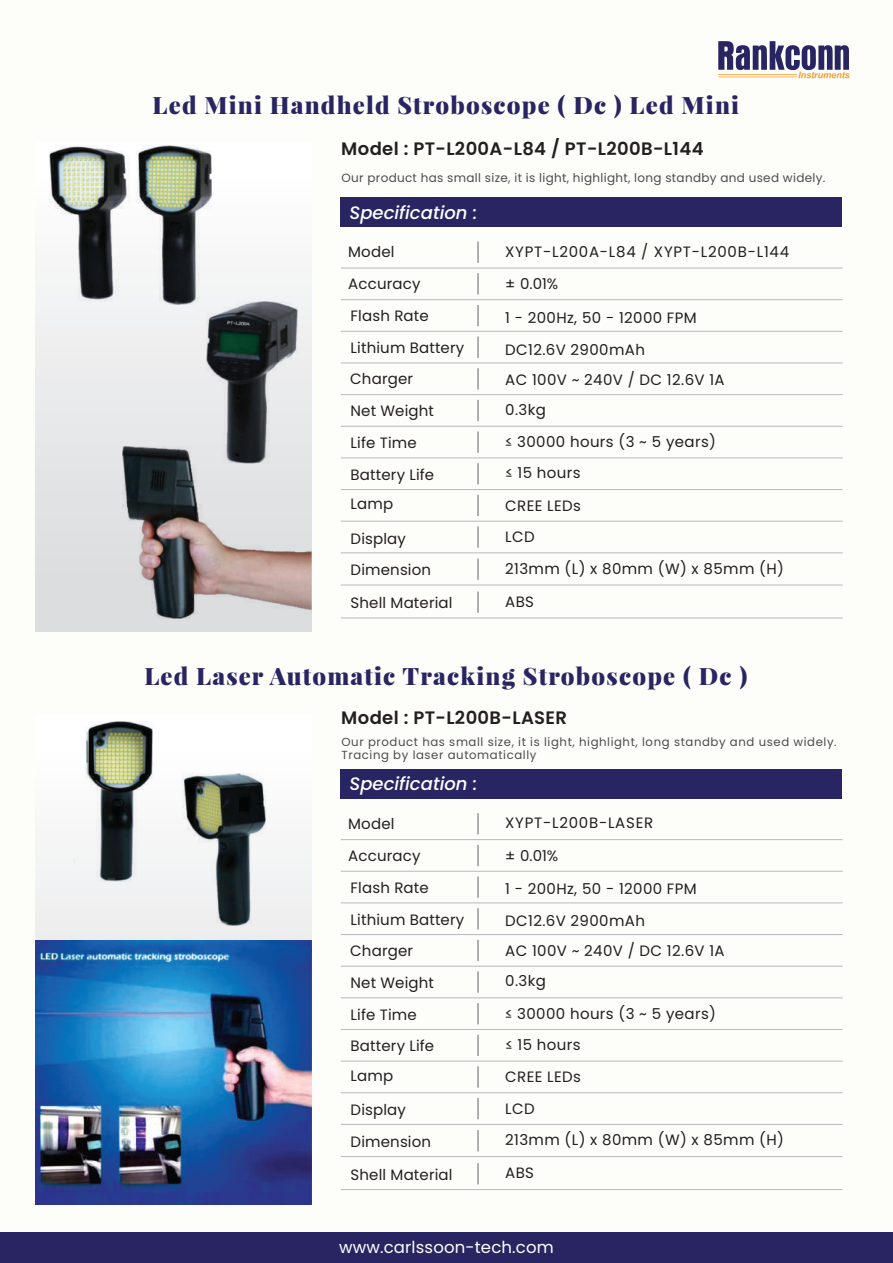
<style>
.page{position:relative;width:893px;height:1263px;background:#fdfdfa}
.page>*{position:absolute;margin:0;border:0;box-sizing:border-box;transform-origin:0 0}
.t1{font:900 24px "Playfair Display";letter-spacing:.05em;color:#282562}
.t2{font:600 18px "Poppins";letter-spacing:.02em;color:#231f20}
.t3{font:italic 500 18px "Poppins";color:#fff}
.t4{font:16.5px "Poppins";letter-spacing:.01em;color:#fff}
.t5{font:15px/31.8px "Poppins";letter-spacing:.01em;color:#231f20}
.t6{font:15px "Poppins";letter-spacing:.05em;color:#231f20}
.t7{font:12px "Poppins";letter-spacing:.025em;color:#4b4c4d}
.t8{font:11.7px/13.5px "Poppins";letter-spacing:.05em;color:#4b4c4d}
</style>
<div class="page">
<div style="left:35px;top:142px;width:277px;height:489px;background:linear-gradient(to bottom,#fff,#d8d9db)"></div>
<div style="left:35px;top:716px;width:277px;height:488px;background:#f6f6f7"></div>
<div style="left:0;top:1233px;width:893px;height:30px;background:#282562"></div>
<svg style="left:718px;top:41px;width:132px;height:38px"></svg>
<hr style="left:341px;top:839px;width:502px;height:1px;background:#bcbdc0">
<hr style="left:477px;top:813px;width:2px;height:21px;background:#939598">
<hr style="left:341px;top:871px;width:502px;height:1px;background:#bcbdc0">
<hr style="left:477px;top:845px;width:2px;height:21px;background:#939598">
<hr style="left:341px;top:902px;width:502px;height:1px;background:#bcbdc0">
<hr style="left:477px;top:876px;width:2px;height:22px;background:#939598">
<hr style="left:341px;top:934px;width:502px;height:1px;background:#bcbdc0">
<hr style="left:477px;top:908px;width:2px;height:21px;background:#939598">
<hr style="left:341px;top:966px;width:502px;height:1px;background:#bcbdc0">
<hr style="left:477px;top:940px;width:2px;height:21px;background:#939598">
<hr style="left:341px;top:997px;width:502px;height:1px;background:#bcbdc0">
<hr style="left:477px;top:971px;width:2px;height:22px;background:#939598">
<hr style="left:341px;top:1029px;width:502px;height:1px;background:#bcbdc0">
<hr style="left:477px;top:1003px;width:2px;height:21px;background:#939598">
<hr style="left:341px;top:1060px;width:502px;height:2px;background:#bcbdc0">
<hr style="left:477px;top:1035px;width:2px;height:21px;background:#939598">
<hr style="left:341px;top:1092px;width:502px;height:1px;background:#bcbdc0">
<hr style="left:477px;top:1066px;width:2px;height:22px;background:#939598">
<hr style="left:341px;top:1124px;width:502px;height:1px;background:#bcbdc0">
<hr style="left:477px;top:1098px;width:2px;height:21px;background:#939598">
<hr style="left:341px;top:1156px;width:502px;height:1px;background:#bcbdc0">
<hr style="left:477px;top:1130px;width:2px;height:21px;background:#939598">
<hr style="left:341px;top:1189px;width:502px;height:1px;background:#bcbdc0">
<hr style="left:477px;top:1163px;width:2px;height:21px;background:#939598">
<div style="left:340px;top:769px;width:501px;height:30px;background:#282562"></div>
<img style="left:74px;top:721px;width:79px;height:161px">
<img style="left:183px;top:773px;width:82px;height:152px">
<img style="left:35px;top:940px;width:277px;height:264px">
<hr style="left:341px;top:267px;width:502px;height:2px;background:#bcbdc0">
<hr style="left:477px;top:242px;width:2px;height:21px;background:#939598">
<hr style="left:341px;top:299px;width:502px;height:1px;background:#bcbdc0">
<hr style="left:477px;top:273px;width:2px;height:22px;background:#939598">
<hr style="left:341px;top:331px;width:502px;height:1px;background:#bcbdc0">
<hr style="left:477px;top:305px;width:2px;height:21px;background:#939598">
<hr style="left:341px;top:362px;width:502px;height:1px;background:#bcbdc0">
<hr style="left:477px;top:337px;width:2px;height:21px;background:#939598">
<hr style="left:341px;top:394px;width:502px;height:1px;background:#bcbdc0">
<hr style="left:477px;top:368px;width:2px;height:21px;background:#939598">
<hr style="left:341px;top:426px;width:502px;height:1px;background:#bcbdc0">
<hr style="left:477px;top:400px;width:2px;height:21px;background:#939598">
<hr style="left:341px;top:457px;width:502px;height:1px;background:#bcbdc0">
<hr style="left:477px;top:431px;width:2px;height:22px;background:#939598">
<hr style="left:341px;top:489px;width:502px;height:1px;background:#bcbdc0">
<hr style="left:477px;top:463px;width:2px;height:21px;background:#939598">
<hr style="left:341px;top:521px;width:502px;height:1px;background:#bcbdc0">
<hr style="left:477px;top:495px;width:2px;height:21px;background:#939598">
<hr style="left:341px;top:552px;width:502px;height:1px;background:#bcbdc0">
<hr style="left:477px;top:526px;width:2px;height:22px;background:#939598">
<hr style="left:341px;top:584px;width:502px;height:1px;background:#bcbdc0">
<hr style="left:477px;top:559px;width:2px;height:21px;background:#939598">
<hr style="left:341px;top:617px;width:502px;height:1px;background:#bcbdc0">
<hr style="left:477px;top:592px;width:2px;height:21px;background:#939598">
<div style="left:340px;top:197px;width:501px;height:30px;background:#282562"></div>
<img style="left:206px;top:302px;width:91px;height:145px">
<img style="left:50px;top:146px;width:161px;height:158px">
<img style="left:122px;top:447px;width:190px;height:171px">
<h1 class="t1" style="left:153px;top:89px;width:588px">Led Mini Handheld Stroboscope ( Dc ) Led Mini</h1>
<p class="t2" style="left:341px;top:139px;width:364px">Model : PT-L200A-L84 / PT-L200B-L144</p>
<p class="t7" style="left:341px;top:171px;width:485px">Our product has small size, it is light, highlight, long standby and used widely.</p>
<p class="t3" style="left:350px;top:202px;width:129px">Specification :</p>
<p class="t5" style="left:348px;top:236px;width:48px">Model</p>
<p class="t5" style="left:348px;top:268px;width:82px">Accuracy<br>Flash Rate</p>
<p class="t5" style="left:350px;top:332px;width:116px;line-height:30.9px">Lithium Battery<br>Charger</p>
<p class="t5" style="left:351px;top:395px;width:85px">Net Weight<br>Life Time<br>Battery Life</p>
<p class="t5" style="left:351px;top:488px;width:44px">Lamp</p>
<p class="t5" style="left:351px;top:522px;width:82px">Display<br>Dimension</p>
<p class="t6" style="left:505px;top:243px;width:285px">XYPT-L200A-L84 / XYPT-L200B-L144</p>
<p class="t5" style="left:505px;top:268px;width:55px">± 0.01%</p>
<p class="t5" style="left:505px;top:302px;width:193px">1 - 200Hz, 50 - 12000 FPM<br>DC12.6V 2900mAh</p>
<p class="t5" style="left:505px;top:365px;width:221px;line-height:29.8px">AC 100V ~ 240V / DC 12.6V 1A<br>0.3kg</p>
<p class="t5" style="left:505px;top:426px;width:213px">≤ 30000 hours (3 ~ 5 years)</p>
<p class="t5" style="left:505px;top:457px;width:77px;line-height:32.7px">≤ 15 hours<br>CREE LEDs</p>
<p class="t5" style="left:505px;top:521px;width:31px">LCD</p>
<p class="t5" style="left:505px;top:553px;width:280px">213mm (L) x 80mm (W) x 85mm (H)</p>
<p class="t5" style="left:351px;top:587px;width:103px">Shell Material</p>
<p class="t5" style="left:505px;top:586px;width:30px">ABS</p>
<h1 class="t1" style="left:144px;top:660px;width:604px">Led Laser Automatic Tracking Stroboscope ( Dc )</h1>
<p class="t2" style="left:341px;top:707px;width:227px">Model : PT-L200B-LASER</p>
<p class="t8" style="left:341px;top:735px;width:497px">Our product has small size, it is light, highlight, long standby and used widely.<br>Tracing by laser automatically</p>
<p class="t3" style="left:350px;top:773px;width:129px">Specification :</p>
<p class="t5" style="left:348px;top:808px;width:48px">Model</p>
<p class="t5" style="left:348px;top:840px;width:82px">Accuracy<br>Flash Rate</p>
<p class="t5" style="left:350px;top:904px;width:116px;line-height:30.9px">Lithium Battery<br>Charger</p>
<p class="t5" style="left:351px;top:967px;width:85px">Net Weight<br>Life Time<br>Battery Life</p>
<p class="t5" style="left:351px;top:1060px;width:44px">Lamp</p>
<p class="t5" style="left:351px;top:1094px;width:82px">Display<br>Dimension</p>
<p class="t6" style="left:505px;top:814px;width:150px">XYPT-L200B-LASER</p>
<p class="t5" style="left:505px;top:840px;width:55px">± 0.01%</p>
<p class="t5" style="left:505px;top:873px;width:193px">1 - 200Hz, 50 - 12000 FPM<br>DC12.6V 2900mAh</p>
<p class="t5" style="left:505px;top:936px;width:221px;line-height:29.8px">AC 100V ~ 240V / DC 12.6V 1A<br>0.3kg</p>
<p class="t5" style="left:505px;top:998px;width:213px">≤ 30000 hours (3 ~ 5 years)</p>
<p class="t5" style="left:505px;top:1028px;width:77px;line-height:32.7px">≤ 15 hours<br>CREE LEDs</p>
<p class="t5" style="left:505px;top:1092px;width:31px">LCD</p>
<p class="t5" style="left:505px;top:1124px;width:280px">213mm (L) x 80mm (W) x 85mm (H)</p>
<p class="t5" style="left:351px;top:1159px;width:103px">Shell Material</p>
<p class="t5" style="left:505px;top:1157px;width:30px">ABS</p>
<p class="t4" style="left:339px;top:1237px;width:216px">www.carlssoon-tech.com</p>
</div>
